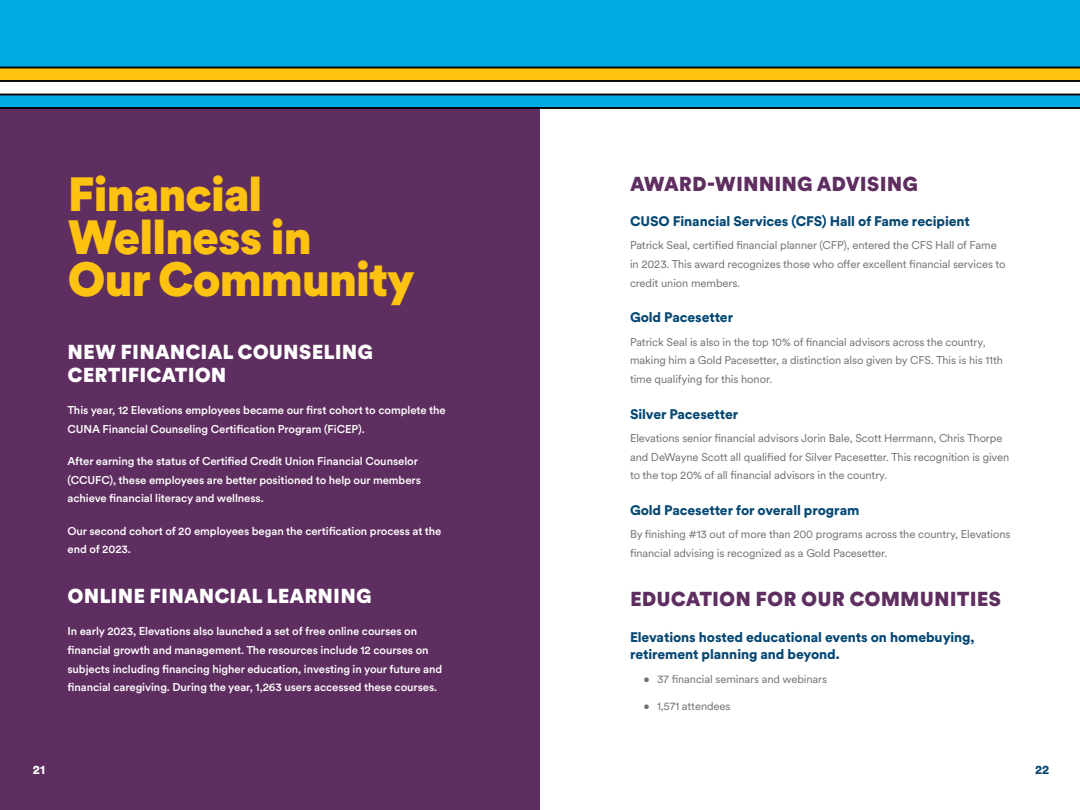
<style>
.page{position:relative;width:1080px;height:810px;background:#fff}
.page>*{position:absolute;margin:0;border:0;box-sizing:border-box;transform-origin:0 0}
.t1{font:900 47.5px/42.5px "Circular XX";letter-spacing:-.03em;color:#fec210}
.t2{font:900 20px/22.5px "Circular XX";letter-spacing:.005em;color:#fff}
.t3{font:900 20px "Circular XX";letter-spacing:.005em;color:#5f2e60}
.t4{font:900 13.75px/17.5px "Circular XX";letter-spacing:-.005em;color:#064874}
.t5{font:900 12.5px "Circular XX";color:#fff}
.t6{font:900 12.5px "Circular XX";color:#064874}
.t7{font:11.25px/18.8px "Circular XX";letter-spacing:-.01em;color:#73706d}
.t8{font:500 11.25px/18.8px "Circular XX";letter-spacing:-.005em;color:#fff}
</style>
<div class="page">
<div style="left:0;top:0;width:540px;height:810px;background:#5f2e60"></div>
<div style="left:0;top:0;width:1080px;height:108px;background:#00abe5"></div>
<div style="left:0;top:81px;width:1080px;height:13px;background:#fff"></div>
<div style="left:0;top:68px;width:1080px;height:13px;background:#fec210"></div>
<hr style="left:0;top:80px;width:1080px;height:2px;background:#000">
<hr style="left:0;top:67px;width:1080px;height:1px;background:#000">
<hr style="left:0;top:94px;width:1080px;height:1px;background:#000">
<hr style="left:0;top:107px;width:1080px;height:2px;background:#000">
<h1 class="t1" style="left:68px;top:171px;width:349px">Financial<br>Wellness in<br>Our Community</h1>
<h2 class="t2" style="left:68px;top:340px;width:307px">NEW FINANCIAL COUNSELING<br>CERTIFICATION</h2>
<p class="t8" style="left:68px;top:400px;width:380px">This year, 12 Elevations employees became our first cohort to complete the<br>CUNA Financial Counseling Certification Program (FiCEP).</p>
<p class="t8" style="left:68px;top:451px;width:355px">After earning the status of Certified Credit Union Financial Counselor (CCUFC), these employees are better positioned to help our members achieve financial literacy and wellness.</p>
<p class="t8" style="left:68px;top:521px;width:376px">Our second cohort of 20 employees began the certification process at the end of 2023.</p>
<h2 class="t2" style="left:68px;top:584px;width:306px">ONLINE FINANCIAL LEARNING</h2>
<p class="t8" style="left:68px;top:621px;width:376px">In early 2023, Elevations also launched a set of free online courses on financial growth and management. The resources include 12 courses on subjects including financing higher education, investing in your future and financial caregiving. During the year, 1,263 users accessed these courses.</p>
<h2 class="t3" style="left:630px;top:169px;width:289px">AWARD-WINNING ADVISING</h2>
<p class="t4" style="left:630px;top:212px;width:341px">CUSO Financial Services (CFS) Hall of Fame recipient</p>
<p class="t7" style="left:630px;top:235px;width:377px">Patrick Seal, certified financial planner (CFP), entered the CFS Hall of Fame in 2023. This award recognizes those who offer excellent financial services to credit union members.</p>
<p class="t4" style="left:630px;top:308px;width:105px">Gold Pacesetter</p>
<p class="t7" style="left:630px;top:332px;width:374px">Patrick Seal is also in the top 10% of financial advisors across the country, making him a Gold Pacesetter, a distinction also given by CFS. This is his 11th time qualifying for this honor.</p>
<p class="t4" style="left:630px;top:404px;width:110px">Silver Pacesetter</p>
<p class="t7" style="left:630px;top:428px;width:381px">Elevations senior financial advisors Jorin Bale, Scott Herrmann, Chris Thorpe and DeWayne Scott all qualified for Silver Pacesetter. This recognition is given to the top 20% of all financial advisors in the country.</p>
<p class="t4" style="left:630px;top:501px;width:231px">Gold Pacesetter for overall program</p>
<p class="t7" style="left:630px;top:524px;width:382px">By finishing #13 out of more than 200 programs across the country, Elevations financial advising is recognized as a Gold Pacesetter.</p>
<h2 class="t3" style="left:630px;top:585px;width:373px">EDUCATION FOR OUR COMMUNITIES</h2>
<p class="t4" style="left:630px;top:628px;width:346px">Elevations hosted educational events on homebuying, retirement planning and beyond.</p>
<p class="t7" style="left:643px;top:669px;width:185px">• 37 financial seminars and webinars</p>
<p class="t7" style="left:643px;top:696px;width:89px">• 1,571 attendees</p>
<p class="t5" style="left:33px;top:761px;width:14px">21</p>
<p class="t6" style="left:1035px;top:761px;width:16px">22</p>
</div>
